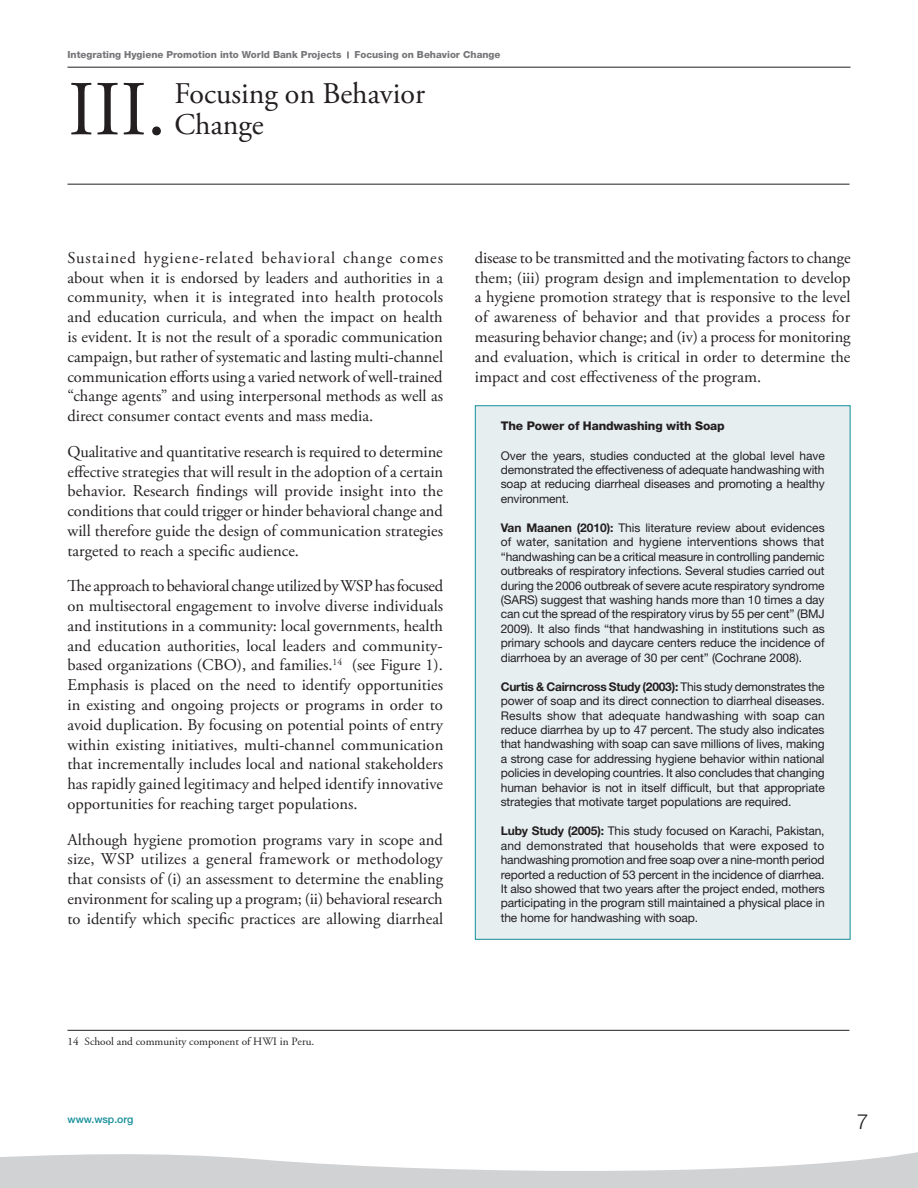
<style>
.page{position:relative;width:918px;height:1188px;background:#fff}
.page>*{position:absolute;margin:0;border:0;box-sizing:border-box;transform-origin:0 0}
.t1{font:77.55px "Adobe Garamond Pro";color:#231f20}
.t2{font:30px "Adobe Garamond Pro";color:#231f20}
.t3{font:300 21px "Helvetica Neue LT Std";color:#231f20}
.t4{font:16.5px/19.8px "Adobe Garamond Pro";color:#231f20;text-align:justify}
.t5{font:12px/14.4px "Helvetica Neue LT Std";letter-spacing:-.01em;color:#231f20;text-align:justify}
.t6{font:800 12px "Helvetica Neue LT Std";letter-spacing:-.01em;color:#231f20}
.t7{font:11.25px "Adobe Garamond";color:#231f20}
.t8{font:500 10.5px "Helvetica Neue LT Std";color:#138e99}
.t9{font:800 9.75px "Helvetica Neue LT Std";color:#757679}
.s1{font-weight:700}
</style>
<div class="page">
<hr style="left:68px;top:67px;width:783px;height:1px;background:#231f20">
<svg style="left:0;top:1152px;width:918px;height:36px;fill:#d1d2d4"></svg>
<hr style="left:68px;top:184px;width:782px;height:1px;background:#231f20">
<hr style="left:68px;top:1030px;width:781px;height:1px;background:#231f20">
<div style="left:475px;top:405px;width:375px;height:535px;background:#e7eef0;border:1px solid #138e99"></div>
<p class="t9" style="left:68px;top:49px;width:275px">Integrating Hygiene Promotion into World Bank Projects</p>
<p class="t9" style="left:354px;top:49px;width:148px">Focusing on Behavior Change</p>
<h1 class="t1" style="left:68px;top:63px;width:99px">III.</h1>
<h2 class="t2" style="left:174px;top:75px;width:252px">Focusing on Behavior</h2>
<h2 class="t2" style="left:174px;top:107px;width:91px">Change</h2>
<p class="t4" style="left:68px;top:248px;width:377px">Sustained hygiene-related behavioral change comes about when it is endorsed by leaders and authorities in a community, when it is integrated into health protocols and education curricula, and when the impact on health is evident. It is not the result of a sporadic communication campaign, but rather of systematic and lasting multi-channel communication efforts using a varied network of well-trained “change agents” and using interpersonal methods as well as direct consumer contact events and mass media.</p>
<p class="t4" style="left:68px;top:442px;width:377px">Qualitative and quantitative research is required to determine effective strategies that will result in the adoption of a certain behavior. Research findings will provide insight into the conditions that could trigger or hinder behavioral change and will therefore guide the design of communication strategies targeted to reach a specific audience.</p>
<p class="t4" style="left:68px;top:577px;width:377px">The approach to behavioral change utilized by WSP has focused on multisectoral engagement to involve diverse individuals and institutions in a community: local governments, health and education authorities, local leaders and community&shy;based organizations (CBO), and families.<sup>14</sup> (see Figure 1).<br>Emphasis is placed on the need to identify opportunities in existing and ongoing projects or programs in order to avoid duplication. By focusing on potential points of entry within existing initiatives, multi-channel communication that incrementally includes local and national stakeholders has rapidly gained legitimacy and helped identify innovative opportunities for reaching target populations.</p>
<p class="t4" style="left:68px;top:830px;width:377px">Although hygiene promotion programs vary in scope and size, WSP utilizes a general framework or methodology that consists of (i) an assessment to determine the enabling environment for scaling up a program; (ii) behavioral research to identify which specific practices are allowing diarrheal</p>
<p class="t4" style="left:475px;top:248px;width:377px">disease to be transmitted and the motivating factors to change them; (iii) program design and implementation to develop a hygiene promotion strategy that is responsive to the level of awareness of behavior and that provides a process for measuring behavior change; and (iv) a process for monitoring and evaluation, which is critical in order to determine the impact and cost effectiveness of the program.</p>
<p class="t6" style="left:501px;top:419px;width:226px">The Power of Handwashing with Soap</p>
<p class="t5" style="left:501px;top:448px;width:326px">Over the years, studies conducted at the global level have demonstrated the effectiveness of adequate handwashing with soap at reducing diarrheal diseases and promoting a healthy environment.</p>
<p class="t5" style="left:501px;top:520px;width:325px"><span class="s1">Van Maanen (2010):</span> This literature review about evidences of water, sanitation and hygiene interventions shows that “handwashing can be a critical measure in controlling pandemic outbreaks of respiratory infections. Several studies carried out during the 2006 outbreak of severe acute respiratory syndrome (SARS) suggest that washing hands more than 10 times a day can cut the spread of the respiratory virus by 55 per cent” (BMJ 2009). It also finds “that handwashing in institutions such as primary schools and daycare centers reduce the incidence of diarrhoea by an average of 30 per cent” (Cochrane 2008).</p>
<p class="t5" style="left:501px;top:679px;width:326px"><span class="s1">Curtis &amp; Cairncross Study (2003):</span> This study demonstrates the power of soap and its direct connection to diarrheal diseases.<br>Results show that adequate handwashing with soap can reduce diarrhea by up to 47 percent. The study also indicates that handwashing with soap can save millions of lives, making a strong case for addressing hygiene behavior within national policies in developing countries. It also concludes that changing human behavior is not in itself difficult, but that appropriate strategies that motivate target populations are required.</p>
<p class="t5" style="left:501px;top:824px;width:325px"><span class="s1">Luby Study (2005):</span> This study focused on Karachi, Pakistan, and demonstrated that households that were exposed to handwashing promotion and free soap over a nine-month period reported a reduction of 53 percent in the incidence of diarrhea.<br>It also showed that two years after the project ended, mothers participating in the program still maintained a physical place in the home for handwashing with soap.</p>
<p class="t7" style="left:68px;top:1036px;width:248px">14 School and community component of HWI in Peru.</p>
<p class="t8" style="left:68px;top:1113px;width:67px">www.wsp.org</p>
<p class="t3" style="left:857px;top:1108px;width:13px">7</p>
</div>
